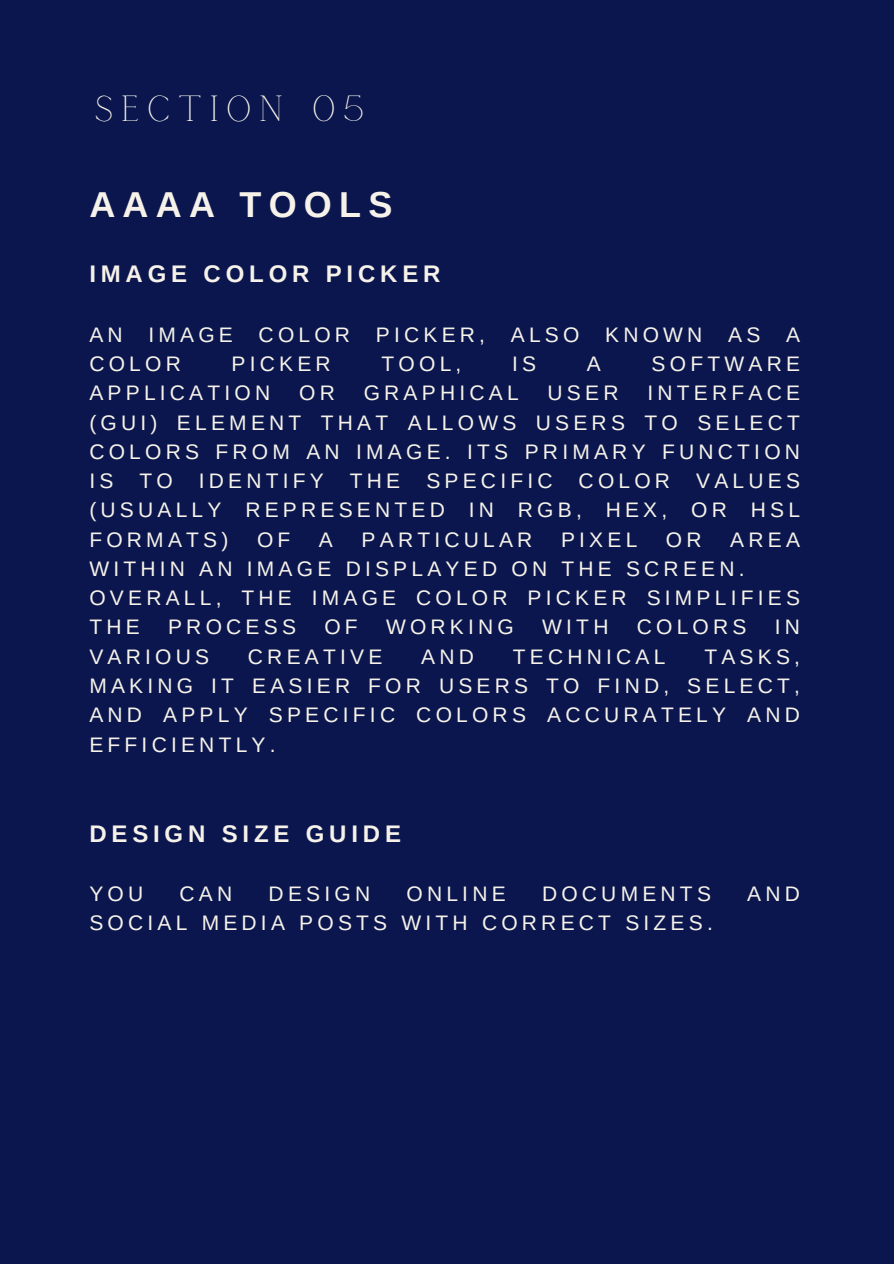
<style>
.page{position:relative;width:894px;height:1264px;background:#fff}
.page>*{position:absolute;margin:0;border:0;box-sizing:border-box;transform-origin:0 0}
.t1{font:36px "Calgary";letter-spacing:.2em;color:#f6f2e9}
.t2{font:700 36px "Arimo";letter-spacing:.2em;color:#f6f2e9}
.t3{font:700 24px "Arimo";letter-spacing:.2em;color:#f6f2e9}
.t4{font:21px/29.2px "Arimo";letter-spacing:.2em;color:#f6f2e9}
</style>
<div class="page">
<div style="left:0;top:0;width:893px;height:1263px;background:#0a164d"></div>
<h2 class="t1" style="left:94px;top:88px;width:271px">SECTION 05</h2>
<h1 class="t2" style="left:89px;top:184px;width:304px">AAAA TOOLS</h1>
<h3 class="t3" style="left:89px;top:260px;width:352px">IMAGE COLOR PICKER</h3>
<p class="t4" style="left:89px;top:320px;width:712px">AN IMAGE COLOR PICKER, ALSO KNOWN AS A<br>COLOR</p>
<p class="t4" style="left:231px;top:349px;width:101px">PICKER</p>
<p class="t4" style="left:381px;top:349px;width:81px">TOOL,</p>
<p class="t4" style="left:512px;top:349px;width:26px">IS</p>
<p class="t4" style="left:586px;top:349px;width:15px">A</p>
<p class="t4" style="left:651px;top:349px;width:150px">SOFTWARE</p>
<p class="t4" style="left:89px;top:378px;width:182px">APPLICATION</p>
<p class="t4" style="left:299px;top:378px;width:37px">OR</p>
<p class="t4" style="left:363px;top:378px;width:156px">GRAPHICAL</p>
<p class="t4" style="left:547px;top:378px;width:72px">USER</p>
<p class="t4" style="left:89px;top:378px;width:712px;text-align:justify;text-indent:558px">INTERFACE (GUI) ELEMENT THAT ALLOWS USERS TO SELECT COLORS FROM AN IMAGE. ITS PRIMARY FUNCTION IS TO IDENTIFY THE SPECIFIC COLOR VALUES (USUALLY REPRESENTED IN RGB, HEX, OR HSL FORMATS)</p>
<p class="t4" style="left:257px;top:524px;width:35px">OF</p>
<p class="t4" style="left:319px;top:524px;width:15px">A</p>
<p class="t4" style="left:361px;top:524px;width:172px">PARTICULAR</p>
<p class="t4" style="left:561px;top:524px;width:78px">PIXEL</p>
<p class="t4" style="left:665px;top:524px;width:37px">OR</p>
<p class="t4" style="left:89px;top:524px;width:712px;text-indent:640px">AREA<br>WITHIN AN IMAGE DISPLAYED ON THE SCREEN.</p>
<p class="t4" style="left:89px;top:583px;width:712px">OVERALL, THE IMAGE COLOR PICKER SIMPLIFIES<br>THE</p>
<p class="t4" style="left:168px;top:612px;width:129px">PROCESS</p>
<p class="t4" style="left:324px;top:612px;width:35px">OF</p>
<p class="t4" style="left:386px;top:612px;width:129px">WORKING</p>
<p class="t4" style="left:542px;top:612px;width:68px">WITH</p>
<p class="t4" style="left:636px;top:612px;width:111px">COLORS</p>
<p class="t4" style="left:774px;top:612px;width:27px">IN</p>
<p class="t4" style="left:89px;top:641px;width:121px">VARIOUS</p>
<p class="t4" style="left:248px;top:641px;width:136px">CREATIVE</p>
<p class="t4" style="left:421px;top:641px;width:54px">AND</p>
<p class="t4" style="left:512px;top:641px;width:154px">TECHNICAL</p>
<p class="t4" style="left:89px;top:641px;width:712px;text-align:justify;text-indent:614px">TASKS, MAKING IT EASIER FOR USERS TO FIND, SELECT, AND APPLY SPECIFIC COLORS ACCURATELY AND EFFICIENTLY.</p>
<h3 class="t3" style="left:89px;top:819px;width:313px">DESIGN SIZE GUIDE</h3>
<p class="t4" style="left:89px;top:879px;width:55px">YOU</p>
<p class="t4" style="left:179px;top:879px;width:54px">CAN</p>
<p class="t4" style="left:268px;top:879px;width:103px">DESIGN</p>
<p class="t4" style="left:406px;top:879px;width:101px">ONLINE</p>
<p class="t4" style="left:542px;top:879px;width:170px">DOCUMENTS</p>
<p class="t4" style="left:747px;top:879px;width:54px">AND</p>
<p class="t4" style="left:89px;top:908px;width:625px">SOCIAL MEDIA POSTS WITH CORRECT SIZES.</p>
</div>
